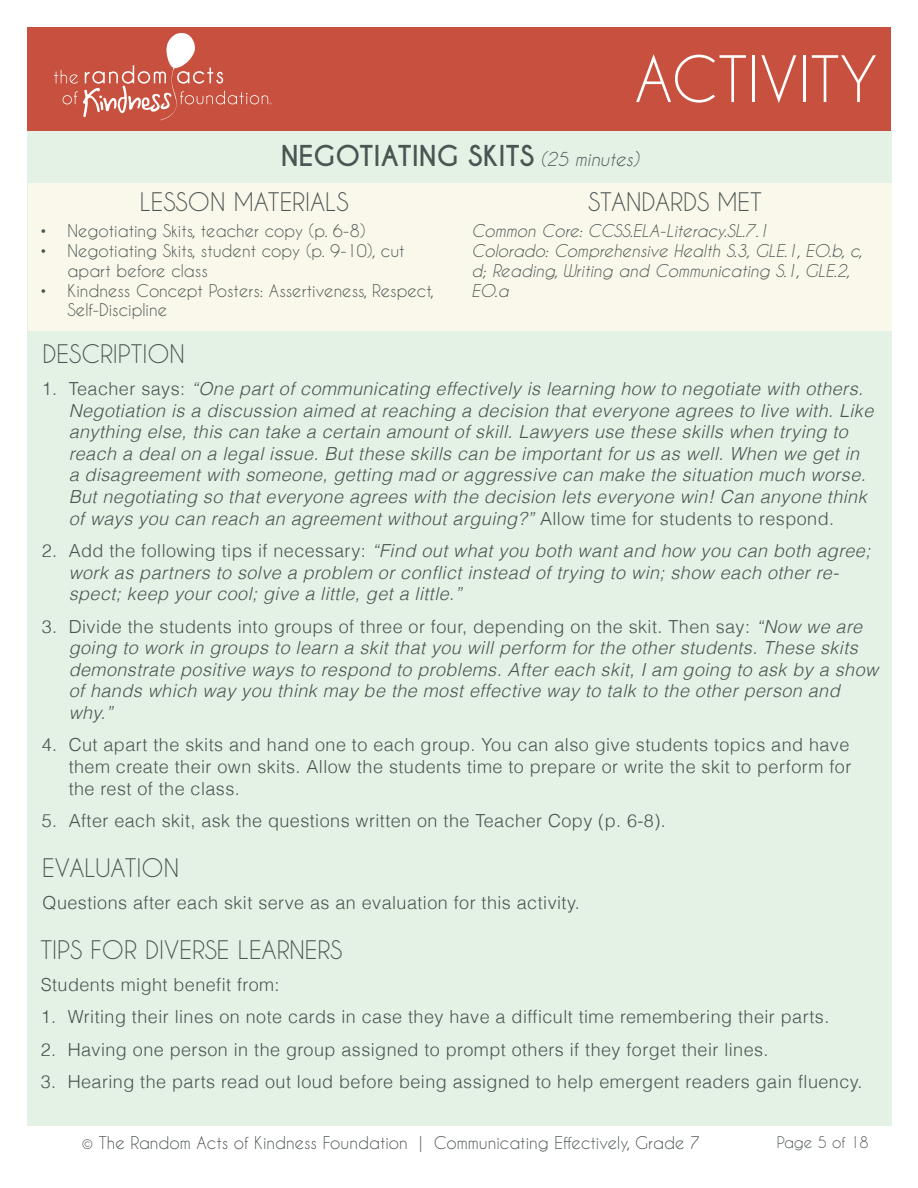
<style>
.page{position:relative;width:918px;height:1188px;background:#fff}
.page>*{position:absolute;margin:0;border:0;box-sizing:border-box;transform-origin:0 0}
.t1{font:60px "Caviar Dreams";color:#fff}
.t2{font:700 27px "Caviar Dreams";color:#4c5553}
.t3{font:24px "Caviar Dreams";color:#4c5553}
.t4{font:italic 300 18px/21.6px "Helvetica";letter-spacing:.025em;color:#4b5553}
.t5{font:300 18px/21.6px "Helvetica";letter-spacing:.025em;color:#4b5553;text-align:justify}
.t6{font:16.5px/19.8px "Caviar Dreams";color:#4c5553}
.t7{font:italic 16.5px/19.8px "Caviar Dreams";color:#4b5553}
.t8{font:16.5px/19.8px "Caviar Dreams";color:#4b5553}
.t9{font:15px "Caviar Dreams";color:#4c5553}
.s1{font-weight:400;font-style:italic;font-size:18px}
.s2{font-family:"Helvetica"}
.s3{font-style:normal}
</style>
<div class="page">
<div style="left:28px;top:27px;width:863px;height:103px;background:#c7513e"></div>
<svg style="left:54px;top:33px;width:218px;height:87px"></svg>
<div style="left:28px;top:131px;width:864px;height:994px;background:#e3f2e5"></div>
<div style="left:28px;top:183px;width:864px;height:147px;background:#f9f8ea"></div>
<h1 class="t1" style="left:635px;top:43px;width:244px">ACTIVITY</h1>
<h2 class="t2" style="left:281px;top:139px;width:360px">NEGOTIATING SKITS <span class="s1">(25 minutes)</span></h2>
<h3 class="t3" style="left:140px;top:187px;width:210px">LESSON MATERIALS</h3>
<p class="t8" style="left:40px;top:221px;width:326px"><span class="s2">•</span> Negotiating Skits, teacher copy (p. 6-8)</p>
<p class="t8" style="left:67px;top:241px;width:339px;text-indent:-27px"><span class="s2">•</span> Negotiating Skits, student copy (p. 9-10), cut apart before class</p>
<p class="t6" style="left:67px;top:280px;width:368px;text-indent:-27px"><span class="s2">•</span> Kindness Concept Posters: Assertiveness, Respect,<br>Self-Discipline</p>
<h3 class="t3" style="left:43px;top:339px;width:144px">DESCRIPTION</h3>
<h3 class="t3" style="left:588px;top:187px;width:175px">STANDARDS MET</h3>
<p class="t7" style="left:472px;top:221px;width:392px">Common Core: CCSS.ELA-Literacy.SL.7.1<br>Colorado: Comprehensive Health S.3, GLE.1, EO.b, c, d; Reading, Writing and Communicating S.1, GLE.2, EO.a</p>
<p class="t4" style="left:69px;top:378px;width:806px;text-indent:-27px"><span class="s3">1. Teacher says:</span> “One part of communicating effectively is learning how to negotiate with others.<br>Negotiation is a discussion aimed at reaching a decision that everyone agrees to live with. Like anything else, this can take a certain amount of skill. Lawyers use these skills when trying to reach a deal on a legal issue. But these skills can be important for us as well. When we get in a disagreement with someone, getting mad or aggressive can make the situation much worse.<br>But negotiating so that everyone agrees with the decision lets everyone win! Can anyone think of ways you can reach an agreement without arguing?” <span class="s3">Allow time for students to respond.</span></p>
<p class="t4" style="left:69px;top:540px;width:803px;text-indent:-27px"><span class="s3">2. Add the following tips if necessary:</span> “Find out what you both want and how you can both agree; work as partners to solve a problem or conflict instead of trying to win; show each other re&shy;spect; keep your cool; give a little, get a little.”</p>
<p class="t4" style="left:69px;top:615px;width:811px;text-indent:-27px"><span class="s3">3. Divide the students into groups of three or four, depending on the skit. Then say:</span> “Now we are going to work in groups to learn a skit that you will perform for the other students. These skits demonstrate positive ways to respond to problems. After each skit, I am going to ask by a show of hands which way you think may be the most effective way to talk to the other person and why.”</p>
<p class="t5" style="left:69px;top:733px;width:784px;text-indent:-27px">4. Cut apart the skits and hand one to each group. You can also give students topics and have them create their own skits. Allow the students time to prepare or write the skit to perform for the rest of the class.</p>
<p class="t5" style="left:42px;top:809px;width:626px">5. After each skit, ask the questions written on the Teacher Copy (p. 6-8).</p>
<h3 class="t3" style="left:42px;top:854px;width:138px">EVALUATION</h3>
<p class="t5" style="left:43px;top:891px;width:539px">Questions after each skit serve as an evaluation for this activity.</p>
<h3 class="t3" style="left:40px;top:935px;width:303px">TIPS FOR DIVERSE LEARNERS</h3>
<p class="t5" style="left:41px;top:973px;width:240px">Students might benefit from:</p>
<p class="t5" style="left:41px;top:1005px;width:790px">1. Writing their lines on note cards in case they have a difficult time remembering their parts.</p>
<p class="t5" style="left:41px;top:1038px;width:729px">2. Having one person in the group assigned to prompt others if they forget their lines.</p>
<p class="t5" style="left:41px;top:1070px;width:823px">3. Hearing the parts read out loud before being assigned to help emergent readers gain fluency.</p>
<p class="t6" style="left:82px;top:1133px;width:620px">© The Random Acts of Kindness Foundation | Communicating Effectively, Grade 7</p>
<p class="t9" style="left:777px;top:1133px;width:94px">Page 5 of 18</p>
</div>
